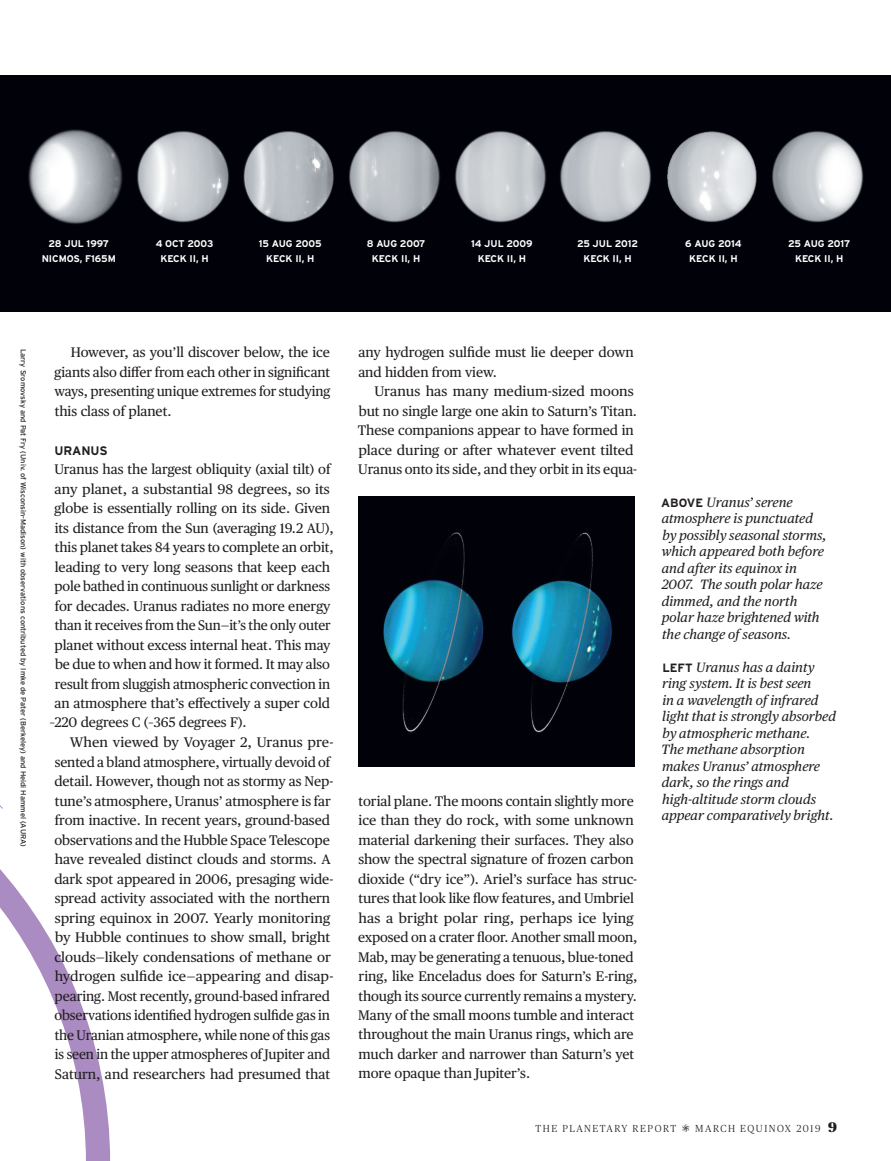
<style>
.page{position:relative;width:891px;height:1161px;background:#fff}
.page>*{position:absolute;margin:0;border:0;box-sizing:border-box;transform-origin:0 0}
.t1{font:13.8px/19.5px "Publico Text";letter-spacing:-.005em;color:#231f20}
.t2{font:13.8px "Publico Text";letter-spacing:-.005em;color:#231f20;scale:.96 1}
.t3{font:italic 13.5px/16.5px "Publico Text";color:#231f20}
.t4{font:700 12.3px "Interstate";letter-spacing:-.005em;color:#231f20}
.t5{font:300 10.2px "Publico Headline";letter-spacing:.15em;color:#231f20}
.t6{font:700 9.75px/15px "Interstate";letter-spacing:-.005em;color:#fff;text-align:center}
.t7{font:7.5px "Interstate";color:#231f20}
.s1{font-family:"Interstate";font-weight:700;font-style:normal;font-size:12px}
.s2{font-family:"Frisky Flakes";font-weight:400;font-size:12.75px}
.s3{font-weight:900;font-size:14.1px}
</style>
<div class="page">
<svg style="left:0;top:805px;width:110px;height:350px"></svg>
<div style="left:0;top:75px;width:891px;height:236px;background:#010209"></div>
<div style="left:358px;top:496px;width:276px;height:271px;background:#010209"></div>
<img style="left:383px;top:532px;width:229px;height:201px">
<img style="left:28px;top:129px;width:95px;height:95px">
<img style="left:137px;top:131px;width:92px;height:91px">
<img style="left:243px;top:131px;width:91px;height:91px">
<img style="left:349px;top:131px;width:91px;height:91px">
<img style="left:455px;top:131px;width:91px;height:91px">
<img style="left:560px;top:131px;width:92px;height:91px">
<img style="left:667px;top:131px;width:90px;height:91px">
<img style="left:772px;top:131px;width:91px;height:91px">
<p class="t6" style="left:42px;top:236px;width:76px">28 JUL 1997<br>NICMOS, F165M</p>
<p class="t6" style="left:156px;top:236px;width:59px">4 OCT 2003<br>KECK II, H</p>
<p class="t6" style="left:259px;top:236px;width:64px">15 AUG 2005<br>KECK II, H</p>
<p class="t6" style="left:367px;top:236px;width:60px">8 AUG 2007<br>KECK II, H</p>
<p class="t6" style="left:471px;top:236px;width:63px">14 JUL 2009<br>KECK II, H</p>
<p class="t6" style="left:577px;top:236px;width:63px">25 JUL 2012<br>KECK II, H</p>
<p class="t6" style="left:685px;top:236px;width:58px">6 AUG 2014<br>KECK II, H</p>
<p class="t6" style="left:788px;top:236px;width:64px">25 AUG 2017<br>KECK II, H</p>
<p class="t7" style="left:28px;top:349px;width:500px;rotate:90deg">Larry Sromovsky and Pat Fry (Univ. of Wisconsin-Madison) with observations contributed by Imke de Pater (Berkeley) and Heidi Hammel (AURA)</p>
<p class="t1" style="left:54px;top:342px;width:277px;text-align:justify;text-indent:16px">However, as you’ll discover below, the ice giants also differ from each other in significant ways, presenting unique extremes for studying this class of planet.</p>
<p class="t4" style="left:55px;top:443px;width:55px">URANUS</p>
<p class="t1" style="left:55px;top:459px;width:277px">Uranus has the largest obliquity (axial tilt) of</p>
<p class="t1" style="left:55px;top:478px;width:277px">any planet, a substantial 98 degrees, so its</p>
<p class="t1" style="left:55px;top:498px;width:277px">globe is essentially rolling on its side. Given</p>
<p class="t1" style="left:55px;top:517px;width:280px">its distance from the Sun (averaging 19.2 AU),</p>
<p class="t1" style="left:55px;top:537px;width:280px">this planet takes 84 years to complete an orbit,</p>
<p class="t1" style="left:55px;top:556px;width:277px">leading to very long seasons that keep each</p>
<p class="t1" style="left:55px;top:576px;width:277px">pole bathed in continuous sunlight or darkness</p>
<p class="t1" style="left:55px;top:595px;width:277px">for decades. Uranus radiates no more energy</p>
<p class="t2" style="left:55px;top:615px;width:289px">than it receives from the Sun—it’s the only outer</p>
<p class="t1" style="left:55px;top:634px;width:277px">planet without excess internal heat. This may</p>
<p class="t1" style="left:55px;top:654px;width:276px">be due to when and how it formed. It may also</p>
<p class="t1" style="left:55px;top:673px;width:277px">result from sluggish atmospheric convection in</p>
<p class="t1" style="left:55px;top:693px;width:277px">an atmosphere that’s effectively a super cold</p>
<p class="t1" style="left:49px;top:712px;width:199px">–220 degrees C (–365 degrees F).</p>
<p class="t1" style="left:70px;top:732px;width:265px">When viewed by Voyager 2, Uranus pre-</p>
<p class="t1" style="left:55px;top:751px;width:277px">sented a bland atmosphere, virtually devoid of</p>
<p class="t1" style="left:54px;top:771px;width:280px">detail. However, though not as stormy as Nep-</p>
<p class="t1" style="left:55px;top:790px;width:278px">tune’s atmosphere, Uranus’ atmosphere is far</p>
<p class="t1" style="left:55px;top:810px;width:277px">from inactive. In recent years, ground-based</p>
<p class="t1" style="left:54px;top:829px;width:277px">observations and the Hubble Space Telescope</p>
<p class="t1" style="left:55px;top:849px;width:278px">have revealed distinct clouds and storms. A</p>
<p class="t1" style="left:54px;top:868px;width:280px">dark spot appeared in 2006, presaging wide-</p>
<p class="t1" style="left:55px;top:888px;width:277px">spread activity associated with the northern</p>
<p class="t1" style="left:55px;top:907px;width:277px">spring equinox in 2007. Yearly monitoring</p>
<p class="t1" style="left:55px;top:927px;width:277px">by Hubble continues to show small, bright</p>
<p class="t1" style="left:54px;top:946px;width:278px">clouds—likely condensations of methane or</p>
<p class="t1" style="left:55px;top:966px;width:280px">hydrogen sulfide ice—appearing and disap-</p>
<p class="t1" style="left:55px;top:985px;width:277px">pearing. Most recently, ground-based infrared</p>
<p class="t1" style="left:54px;top:1005px;width:277px">observations identified hydrogen sulfide gas in</p>
<p class="t1" style="left:55px;top:1024px;width:277px">the Uranian atmosphere, while none of this gas</p>
<p class="t1" style="left:55px;top:1044px;width:277px">is seen in the upper atmospheres of Jupiter and</p>
<p class="t1" style="left:55px;top:1063px;width:277px">Saturn, and researchers had presumed that</p>
<p class="t1" style="left:358px;top:342px;width:277px">any hydrogen sulfide must lie deeper down and hidden from view.</p>
<p class="t1" style="left:358px;top:381px;width:281px;text-indent:17px">Uranus has many medium-sized moons but no single large one akin to Saturn’s Titan.<br>These companions appear to have formed in place during or after whatever event tilted Uranus onto its side, and they orbit in its equa-</p>
<p class="t1" style="left:358px;top:790px;width:281px">torial plane. The moons contain slightly more ice than they do rock, with some unknown material darkening their surfaces. They also show the spectral signature of frozen carbon dioxide (“dry ice”). Ariel’s surface has struc&shy;tures that look like flow features, and Umbriel has a bright polar ring, perhaps ice lying exposed on a crater floor. Another small moon, Mab, may be generating a tenuous, blue-toned ring, like Enceladus does for Saturn’s E-ring, though its source currently remains a mystery.<br>Many of the small moons tumble and interact throughout the main Uranus rings, which are much darker and narrower than Saturn’s yet more opaque than Jupiter’s.</p>
<p class="t3" style="left:661px;top:493px;width:167px"><span class="s1">ABOVE</span> Uranus’ serene atmosphere is punctuated by possibly seasonal storms, which appeared both before and after its equinox in<br>2007. The south polar haze dimmed, and the north polar haze brightened with the change of seasons.</p>
<p class="t3" style="left:662px;top:658px;width:176px"><span class="s1">LEFT</span> Uranus has a dainty ring system. It is best seen<br>in a wavelength of infrared light that is strongly absorbed by atmospheric methane.<br>The methane absorption makes Uranus’ atmosphere dark, so the rings and high-altitude storm clouds appear comparatively bright.</p>
<p class="t5" style="left:536px;top:1121px;width:303px">THE PLANETARY REPORT <span class="s2">C</span> MARCH EQUINOX 2019 <span class="s3">9</span></p>
</div>
